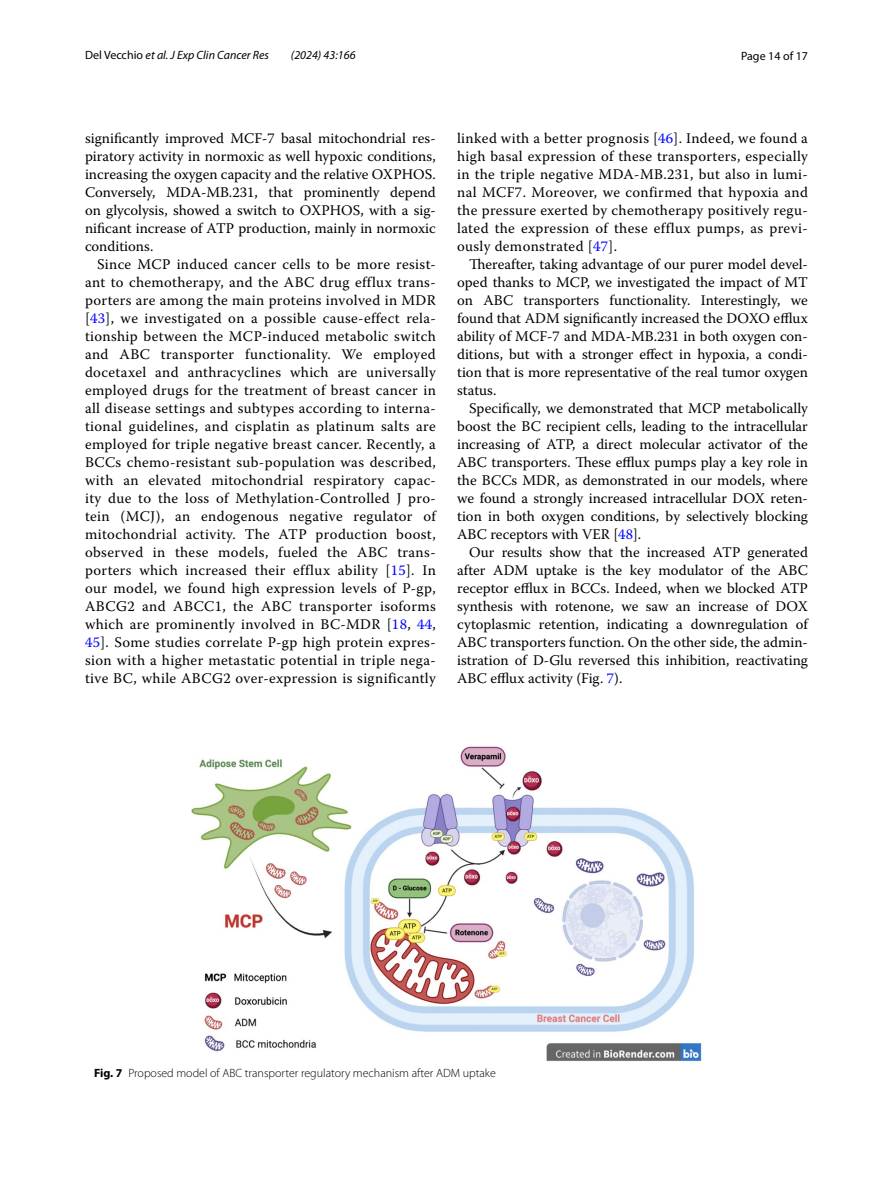
<style>
.page{position:relative;width:893px;height:1187px;background:#fff}
.page>*{position:absolute;margin:0;border:0;box-sizing:border-box;transform-origin:0 0}
.t1{font:14.7px/18px "Warnock Pro";color:#000;text-align:justify}
.t2{font:300 12px "Myriad Pro";color:#000}
.t3{font:italic 12px "Myriad Pro";color:#000}
.t4{font:12px "Myriad Pro";color:#000}
.s1{font-style:normal}
.s2{color:#00f}
.s3{font-weight:700}
</style>
<div class="page">
<img style="left:191px;top:747px;width:511px;height:314px">
<p class="t3" style="left:85px;top:48px;width:186px"><span class="s1">Del Vecchio</span> et al. J Exp Clin Cancer Res</p>
<p class="t3" style="left:291px;top:48px;width:66px">(2024) 43:166</p>
<p class="t4" style="left:741px;top:48px;width:68px">Page 14 of 17</p>
<p class="t1" style="left:85px;top:128px;width:352px">significantly improved MCF-7 basal mitochondrial res&shy;piratory activity in normoxic as well hypoxic conditions, increasing the oxygen capacity and the relative OXPHOS.<br>Conversely, MDA-MB.231, that prominently depend on glycolysis, showed a switch to OXPHOS, with a sig&shy;nificant increase of ATP production, mainly in normoxic conditions.</p>
<p class="t1" style="left:85px;top:254px;width:352px;text-indent:12px">Since MCP induced cancer cells to be more resist&shy;ant to chemotherapy, and the ABC drug efflux trans&shy;porters are among the main proteins involved in MDR [<span class="s2">43</span>], we investigated on a possible cause-effect rela&shy;tionship between the MCP-induced metabolic switch and ABC transporter functionality. We employed docetaxel and anthracyclines which are universally employed drugs for the treatment of breast cancer in all disease settings and subtypes according to interna&shy;tional guidelines, and cisplatin as platinum salts are employed for triple negative breast cancer. Recently, a BCCs chemo-resistant sub-population was described, with an elevated mitochondrial respiratory capac&shy;ity due to the loss of Methylation-Controlled J pro&shy;tein (MCJ), an endogenous negative regulator of mitochondrial activity. The ATP production boost, observed in these models, fueled the ABC trans&shy;porters which increased their efflux ability [<span class="s2">15</span>]. In our model, we found high expression levels of P-gp, ABCG2 and ABCC1, the ABC transporter isoforms which are prominently involved in BC-MDR [<span class="s2">18</span>, <span class="s2">44</span>, <span class="s2">45</span>]. Some studies correlate P-gp high protein expres&shy;sion with a higher metastatic potential in triple nega&shy;tive BC, while ABCG2 over-expression is significantly</p>
<p class="t1" style="left:457px;top:128px;width:352px">linked with a better prognosis [<span class="s2">46</span>]. Indeed, we found a high basal expression of these transporters, especially in the triple negative MDA-MB.231, but also in lumi&shy;nal MCF7. Moreover, we confirmed that hypoxia and the pressure exerted by chemotherapy positively regu&shy;lated the expression of these efflux pumps, as previ&shy;ously demonstrated [<span class="s2">47</span>].</p>
<p class="t1" style="left:457px;top:254px;width:352px;text-indent:12px">Thereafter, taking advantage of our purer model devel&shy;oped thanks to MCP, we investigated the impact of MT on ABC transporters functionality. Interestingly, we found that ADM significantly increased the DOXO efflux ability of MCF-7 and MDA-MB.231 in both oxygen con&shy;ditions, but with a stronger effect in hypoxia, a condi&shy;tion that is more representative of the real tumor oxygen status.</p>
<p class="t1" style="left:457px;top:398px;width:352px;text-indent:12px">Specifically, we demonstrated that MCP metabolically boost the BC recipient cells, leading to the intracellular increasing of ATP, a direct molecular activator of the ABC transporters. These efflux pumps play a key role in the BCCs MDR, as demonstrated in our models, where we found a strongly increased intracellular DOX reten&shy;tion in both oxygen conditions, by selectively blocking ABC receptors with VER [<span class="s2">48</span>].</p>
<p class="t1" style="left:457px;top:542px;width:352px;text-indent:12px">Our results show that the increased ATP generated after ADM uptake is the key modulator of the ABC receptor efflux in BCCs. Indeed, when we blocked ATP synthesis with rotenone, we saw an increase of DOX cytoplasmic retention, indicating a downregulation of ABC transporters function. On the other side, the admin&shy;istration of D-Glu reversed this inhibition, reactivating ABC efflux activity (Fig. <span class="s2">7</span>).</p>
<p class="t2" style="left:94px;top:1066px;width:403px"><span class="s3">Fig. 7</span> Proposed model of ABC transporter regulatory mechanism after ADM uptake</p>
</div>
